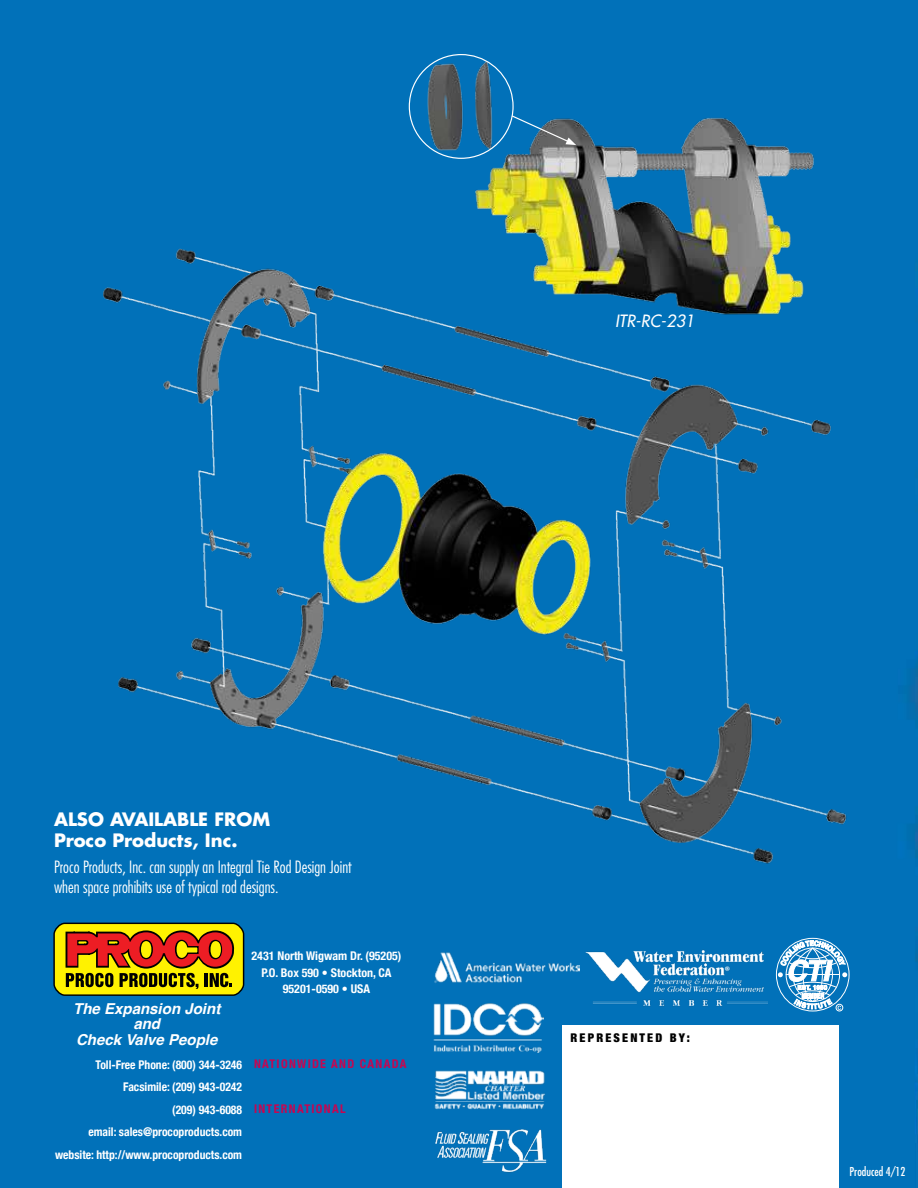
<style>
.page{position:relative;width:918px;height:1188px;background:#0171b9}
.page>*{position:absolute;margin:0;border:0;box-sizing:border-box;transform-origin:0 0}
.t1{font:700 18px/21.6px "Futura";color:#fff}
.t2{font:300 condensed 16.5px/19.8px "Futura";color:#fff}
.t3{font:italic 16.5px "Futura";color:#fff}
.t4{font:italic 700 15px/15px "Helvetica";color:#fff;text-align:center}
.t5{font:700 condensed 12px/22.5px "Helvetica Neue";color:#fff;text-align:center}
.t6{font:700 condensed 12px "Helvetica Neue";letter-spacing:.11em;color:#c60651}
.t7{font:900 condensed 12px "Helvetica Neue";letter-spacing:.18em;color:#000}
.t8{font:condensed 12px "Futura";color:#fff}
</style>
<div class="page">
<div style="left:54px;top:923px;width:190px;height:72px;background:#fff200;border-radius:11px"></div>
<div style="left:53px;top:923px;width:191px;height:73px;border:1px solid #000;border-radius:11px"></div>
<svg style="left:65px;top:930px;width:170px;height:59px"></svg>
<div style="left:563px;top:1025px;width:276px;height:163px;background:#fff"></div>
<img style="left:432px;top:951px;width:147px;height:33px">
<img style="left:434px;top:1129px;width:114px;height:44px">
<img style="left:584px;top:949px;width:183px;height:57px">
<img style="left:432px;top:1000px;width:112px;height:53px">
<img style="left:432px;top:1068px;width:115px;height:45px">
<img style="left:62px;top:233px;width:822px;height:639px">
<img style="left:472px;top:113px;width:347px;height:208px">
<svg style="left:408px;top:53px;width:168px;height:106px;background:#2470a1"></svg>
<div style="left:776px;top:938px;width:73px;height:73px;border:1px solid #fff;border-radius:50%"></div>
<div style="left:836px;top:1004px;width:7px;height:7px;border:1px solid #fff;border-radius:50%"></div>
<svg style="left:778px;top:940px;width:69px;height:70px"></svg>
<h2 class="t3" style="left:615px;top:310px;width:81px">ITR-RC-231</h2>
<h1 class="t1" style="left:54px;top:808px;width:218px">ALSO AVAILABLE FROM<br>Proco Products, Inc.</h1>
<h2 class="t2" style="left:54px;top:857px;width:299px">Proco Products, Inc. can supply an Integral Tie Rod Design Joint when space prohibits use of typical rod designs.</h2>
<p class="t4" style="left:73px;top:1001px;width:149px">The Expansion Joint and</p>
<p class="t4" style="left:76px;top:1032px;width:143px">Check Valve People</p>
<p class="t5" style="left:252px;top:947px;width:151px;line-height:16.5px">2431 North Wigwam Dr. (95205)<br>P.O. Box 590 • Stockton, CA<br>95201-0590 • USA</p>
<p class="t5" style="left:55px;top:1052px;width:189px;text-align:right">Toll-Free Phone: (800) 344-3246<br>Facsimile: (209) 943-0242<br>(209) 943-6088<br>email: sales@procoproducts.com website: http://www.procoproducts.com</p>
<p class="t6" style="left:254px;top:1053px;width:154px">NATIONWIDE AND CANADA</p>
<p class="t6" style="left:254px;top:1098px;width:93px">INTERNATIONAL</p>
<p class="t7" style="left:571px;top:1028px;width:121px">REPRESENTED BY:</p>
<p class="t8" style="left:849px;top:1164px;width:57px">Produced 4/12</p>
</div>
